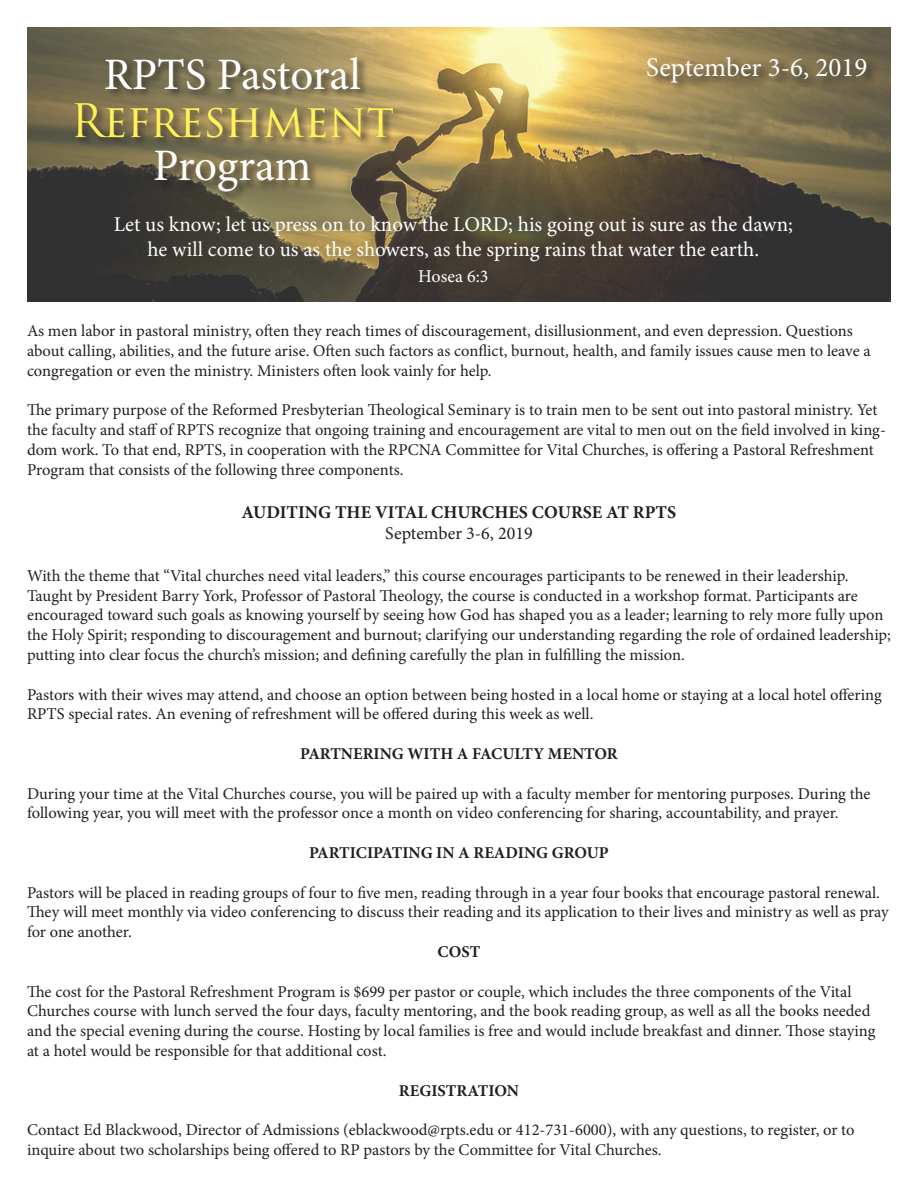
<style>
.page{position:relative;width:918px;height:1188px;background:#fff}
.page>*{position:absolute;margin:0;border:0;box-sizing:border-box;transform-origin:0 0}
.t1{font:45px "Minion Pro";color:#fff}
.t2{font:45px "Trajan Pro 3";letter-spacing:-.01em;color:#fff35a}
.t3{font:27px "Minion Pro";color:#fff}
.t4{font:21px "Minion Pro";letter-spacing:-.005em;color:#fff}
.t5{font:700 18px "Minion Pro";color:#231f20}
.t6{font:18px "Minion Pro";color:#231f20}
.t7{font:18px "Minion Pro";letter-spacing:.005em;color:#fff}
.t8{font:16.5px/19.8px "Minion Pro";color:#231f20}
.t9{font:700 16.5px "Minion Pro";color:#231f20}
</style>
<div class="page">
<img style="left:27px;top:27px;width:864px;height:275px">
<div style="left:74px;top:56px;width:330px;height:147px;background:#231f20;opacity:.75"></div>
<div style="left:645px;top:54px;width:235px;height:42px;background:#231f20;opacity:.95"></div>
<p class="t1" style="left:104px;top:44px;width:259px">RPTS Pastoral</p>
<p class="t2" style="left:70px;top:90px;width:325px">Refreshment</p>
<p class="t1" style="left:153px;top:136px;width:160px">Program</p>
<p class="t3" style="left:646px;top:49px;width:223px">September 3-6, 2019</p>
<p class="t4" style="left:114px;top:210px;width:681px">Let us know; let us press on to know the LORD; his going out is sure as the dawn;</p>
<p class="t4" style="left:147px;top:236px;width:613px">he will come to us as the showers, as the spring rains that water the earth.</p>
<p class="t7" style="left:418px;top:264px;width:72px">Hosea 6:3</p>
<p class="t8" style="left:27px;top:321px;width:845px">As men labor in pastoral ministry, often they reach times of discouragement, disillusionment, and even depression. Questions about calling, abilities, and the future arise. Often such factors as conflict, burnout, health, and family issues cause men to leave a congregation or even the ministry. Ministers often look vainly for help.</p>
<p class="t8" style="left:27px;top:400px;width:860px">The primary purpose of the Reformed Presbyterian Theological Seminary is to train men to be sent out into pastoral ministry. Yet the faculty and staff of RPTS recognize that ongoing training and encouragement are vital to men out on the field involved in king&shy;dom work. To that end, RPTS, in cooperation with the RPCNA Committee for Vital Churches, is offering a Pastoral Refreshment Program that consists of the following three components.</p>
<p class="t5" style="left:242px;top:499px;width:436px">AUDITING THE VITAL CHURCHES COURSE AT RPTS</p>
<p class="t6" style="left:385px;top:522px;width:149px">September 3-6, 2019</p>
<p class="t8" style="left:27px;top:566px;width:866px">With the theme that “Vital churches need vital leaders,” this course encourages participants to be renewed in their leadership.<br>Taught by President Barry York, Professor of Pastoral Theology, the course is conducted in a workshop format. Participants are encouraged toward such goals as knowing yourself by seeing how God has shaped you as a leader; learning to rely more fully upon the Holy Spirit; responding to discouragement and burnout; clarifying our understanding regarding the role of ordained leadership; putting into clear focus the church’s mission; and defining carefully the plan in fulfilling the mission.</p>
<p class="t8" style="left:27px;top:685px;width:856px">Pastors with their wives may attend, and choose an option between being hosted in a local home or staying at a local hotel offering<br>RPTS special rates. An evening of refreshment will be offered during this week as well.</p>
<p class="t9" style="left:300px;top:742px;width:319px">PARTNERING WITH A FACULTY MENTOR</p>
<p class="t8" style="left:27px;top:784px;width:845px">During your time at the Vital Churches course, you will be paired up with a faculty member for mentoring purposes. During the following year, you will meet with the professor once a month on video conferencing for sharing, accountability, and prayer.</p>
<p class="t9" style="left:309px;top:841px;width:301px">PARTICIPATING IN A READING GROUP</p>
<p class="t8" style="left:27px;top:883px;width:863px">Pastors will be placed in reading groups of four to five men, reading through in a year four books that encourage pastoral renewal.<br>They will meet monthly via video conferencing to discuss their reading and its application to their lives and ministry as well as pray for one another.</p>
<p class="t9" style="left:438px;top:940px;width:44px">COST</p>
<p class="t8" style="left:27px;top:982px;width:850px">The cost for the Pastoral Refreshment Program is $699 per pastor or couple, which includes the three components of the Vital<br>Churches course with lunch served the four days, faculty mentoring, and the book reading group, as well as all the books needed and the special evening during the course. Hosting by local families is free and would include breakfast and dinner. Those staying</p>
<p class="t8" style="left:27px;top:1041px;width:361px">at a hotel would be responsible for that additional cost.</p>
<p class="t9" style="left:399px;top:1079px;width:122px">REGISTRATION</p>
<p class="t8" style="left:27px;top:1120px;width:829px">Contact Ed Blackwood, Director of Admissions (eblackwood@rpts.edu or 412-731-6000), with any questions, to register, or to inquire about two scholarships being offered to RP pastors by the Committee for Vital Churches.</p>
</div>
